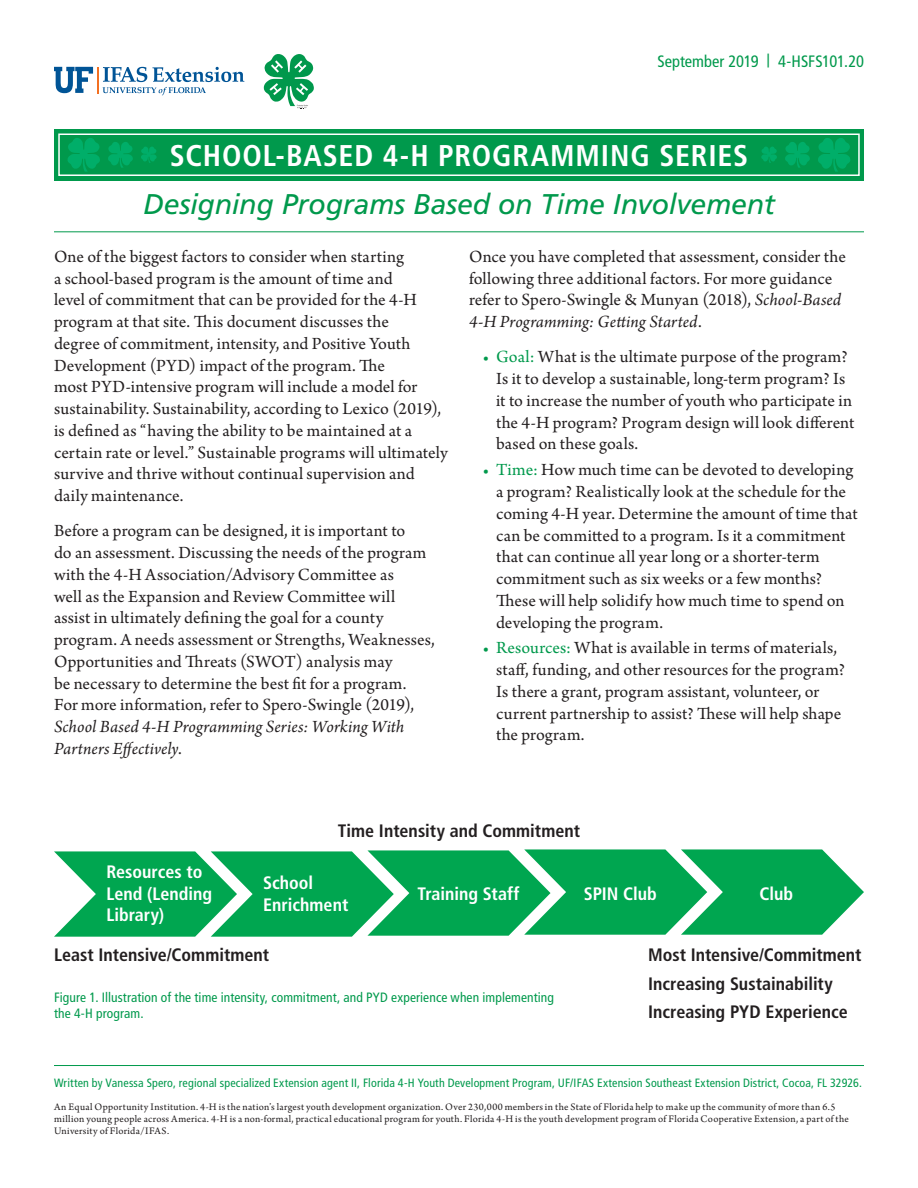
<style>
.page{position:relative;width:918px;height:1188px;background:#fff}
.page>*{position:absolute;margin:0;border:0;box-sizing:border-box;transform-origin:0 0}
.t1{font:700 condensed 30px "Frutiger LT Std";letter-spacing:.025em;color:#fff}
.t2{font:italic 28.5px "Frutiger LT Std";letter-spacing:-.005em;color:#00994c}
._02_text{font:18px/21.8px "Arno Pro";letter-spacing:.005em;color:#231f20}
.subhead4{font:700 condensed 18px "Frutiger LT Std";color:#231f20}
.subhead4-2{font:700 condensed 18px/21.6px "Frutiger LT Std";color:#fff}
.t3{font:condensed 16.5px "Frutiger LT Std";color:#00994c}
._03_caption{font:condensed 13.5px/16.2px "Frutiger LT Std";letter-spacing:.01em;color:#00994c}
.t4{font:condensed 12px "Frutiger LT Std";letter-spacing:.015em;color:#00994c}
.t5{font:10.5px/12px "Arno Pro";letter-spacing:.02em;color:#231f20}
.s1{font-style:italic}
.s2{color:#00994c}
</style>
<div class="page">
<div style="left:54px;top:129px;width:810px;height:51px;background:#00994c"></div>
<svg style="left:264px;top:54px;width:50px;height:55px"></svg>
<svg style="left:58px;top:133px;width:802px;height:43px"></svg>
<hr style="left:54px;top:231px;width:810px;height:1px;background:#00994c">
<hr style="left:54px;top:1065px;width:810px;height:1px;background:#00994c">
<svg style="left:54px;top:67px;width:190px;height:28px"></svg>
<svg style="left:54px;top:849px;width:810px;height:88px;background:#27b36b"></svg>
<p class="t3" style="left:657px;top:51px;width:208px">September 2019 <sup>|</sup> 4-HSFS101.20</p>
<h1 class="t1" style="left:170px;top:138px;width:580px">SCHOOL-BASED 4-H PROGRAMMING SERIES</h1>
<h2 class="t2" style="left:143px;top:187px;width:633px">Designing Programs Based on Time Involvement</h2>
<p class="_02_text" style="left:54px;top:247px;width:395px">One of the biggest factors to consider when starting<br>a school-based program is the amount of time and<br>level of commitment that can be provided for the 4-H program at that site. This document discusses the<br>degree of commitment, intensity, and Positive Youth Development (PYD) impact of the program. The<br>most PYD-intensive program will include a model for sustainability. Sustainability, according to Lexico (2019), is defined as “having the ability to be maintained at a certain rate or level.” Sustainable programs will ultimately survive and thrive without continual supervision and daily maintenance.</p>
<p class="_02_text" style="left:54px;top:521px;width:382px">Before a program can be designed, it is important to<br>do an assessment. Discussing the needs of the program with the 4-H Association/Advisory Committee as<br>well as the Expansion and Review Committee will assist in ultimately defining the goal for a county program. A needs assessment or Strengths, Weaknesses, Opportunities and Threats (SWOT) analysis may<br>be necessary to determine the best fit for a program.<br>For more information, refer to Spero-Swingle (2019), <span class="s1">School Based 4-H Programming Series: Working With Partners Effectively</span>.</p>
<p class="_02_text" style="left:469px;top:247px;width:378px">Once you have completed that assessment, consider the following three additional factors. For more guidance refer to Spero-Swingle &amp; Munyan (2018), <span class="s1">School-Based 4-H Programming: Getting Started</span>.</p>
<p class="_02_text" style="left:496px;top:347px;width:360px;text-indent:-14px"><span class="s2">• Goal:</span> What is the ultimate purpose of the program?<br>Is it to develop a sustainable, long-term program? Is it to increase the number of youth who participate in the 4-H program? Program design will look different based on these goals.</p>
<p class="_02_text" style="left:496px;top:460px;width:363px;text-indent:-14px"><span class="s2">• Time:</span> How much time can be devoted to developing a program? Realistically look at the schedule for the coming 4-H year. Determine the amount of time that can be committed to a program. Is it a commitment that can continue all year long or a shorter-term commitment such as six weeks or a few months?<br>These will help solidify how much time to spend on developing the program.</p>
<p class="_02_text" style="left:496px;top:638px;width:351px;text-indent:-14px"><span class="s2">• Resources:</span> What is available in terms of materials, staff, funding, and other resources for the program?<br>Is there a grant, program assistant, volunteer, or current partnership to assist? These will help shape the program.</p>
<p class="subhead4" style="left:338px;top:820px;width:244px">Time Intensity and Commitment</p>
<p class="subhead4-2" style="left:106px;top:861px;width:107px">Resources to<br>Lend (Lending<br>Library)</p>
<p class="subhead4-2" style="left:263px;top:872px;width:87px">School<br>Enrichment</p>
<p class="subhead4-2" style="left:418px;top:883px;width:103px">Training Staff</p>
<p class="subhead4-2" style="left:584px;top:883px;width:75px">SPIN Club</p>
<p class="subhead4-2" style="left:760px;top:883px;width:35px">Club</p>
<p class="subhead4" style="left:54px;top:944px;width:217px">Least Intensive/Commitment</p>
<p class="subhead4" style="left:648px;top:944px;width:215px">Most Intensive/Commitment</p>
<p class="subhead4" style="left:648px;top:973px;width:186px">Increasing Sustainability</p>
<p class="subhead4" style="left:648px;top:1001px;width:201px">Increasing PYD Experience</p>
<p class="_03_caption" style="left:54px;top:989px;width:502px">Figure 1. Illustration of the time intensity, commitment, and PYD experience when implementing the 4-H program.</p>
<p class="t4" style="left:54px;top:1076px;width:810px">Written by Vanessa Spero, regional specialized Extension agent II, Florida 4-H Youth Development Program, UF/IFAS Extension Southeast Extension District, Cocoa, FL 32926.</p>
<p class="t5" style="left:54px;top:1101px;width:796px">An Equal Opportunity Institution. 4-H is the nation’s largest youth development organization. Over 230,000 members in the State of Florida help to make up the community of more than 6.5 million young people across America. 4-H is a non-formal, practical educational program for youth. Florida 4-H is the youth development program of Florida Cooperative Extension, a part of the<br>University of Florida/IFAS.</p>
</div>
